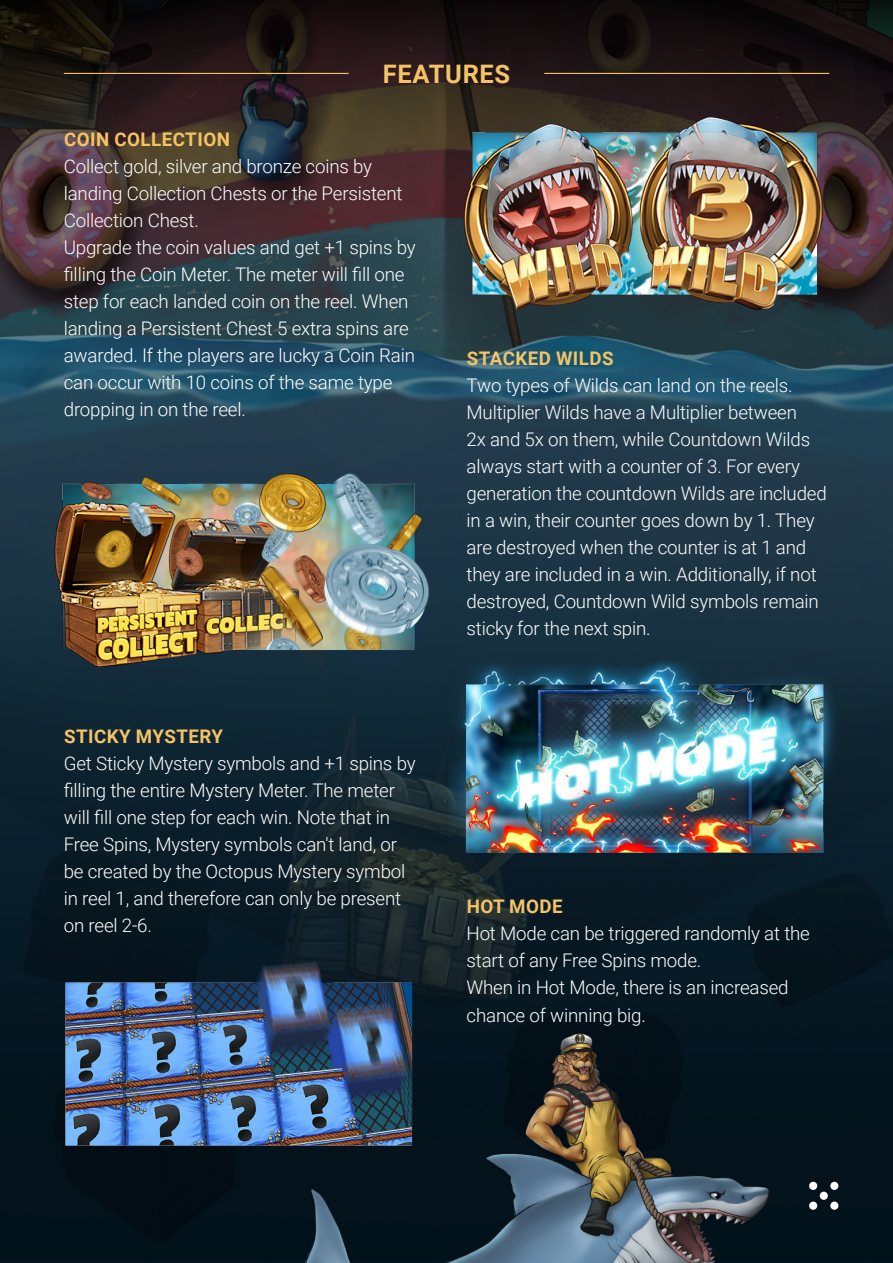
<style>
.page{position:relative;width:893px;height:1263px;background:#fff}
.page>*{position:absolute;margin:0;border:0;box-sizing:border-box;transform-origin:0 0}
.t1{font:700 25.5px "Roboto";letter-spacing:.025em;color:#f5c365}
.t2{font:300 18.75px/27px "Roboto";letter-spacing:-.01em;color:#fff}
.t3{font:700 18.75px "Roboto";letter-spacing:.025em;color:#f5c365}
</style>
<div class="page">
<img style="left:0;top:268px;width:893px;height:995px">
<div style="left:809px;top:1182px;width:8px;height:8px;background:#fff;border-radius:50%"></div>
<div style="left:830px;top:1182px;width:8px;height:8px;background:#fff;border-radius:50%"></div>
<div style="left:809px;top:1201px;width:8px;height:9px;background:#fff;border-radius:50%"></div>
<div style="left:830px;top:1201px;width:8px;height:9px;background:#fff;border-radius:50%"></div>
<div style="left:820px;top:1192px;width:8px;height:8px;background:#fff;border-radius:50%"></div>
<img style="left:46px;top:455px;width:387px;height:222px">
<img style="left:449px;top:655px;width:393px;height:226px">
<img style="left:49px;top:954px;width:380px;height:219px">
<svg style="left:0;top:0;width:893px;height:268px;background:#2e2222"></svg>
<hr style="left:64px;top:73px;width:285px;height:1px;background:#f5c365">
<hr style="left:544px;top:73px;width:285px;height:1px;background:#f5c365">
<img style="left:455px;top:104px;width:380px;height:219px">
<img style="left:268px;top:1032px;width:502px;height:231px">
<h1 class="t1" style="left:383px;top:56px;width:129px">FEATURES</h1>
<p class="t3" style="left:64px;top:126px;width:167px">COIN COLLECTION</p>
<p class="t2" style="left:64px;top:152px;width:353px">Collect gold, silver and bronze coins by landing Collection Chests or the Persistent Collection Chest.<br>Upgrade the coin values and get +1 spins by filling the Coin Meter. The meter will fill one step for each landed coin on the reel. When landing a Persistent Chest 5 extra spins are awarded. If the players are lucky a Coin Rain can occur with 10 coins of the same type dropping in on the reel.</p>
<p class="t3" style="left:64px;top:723px;width:160px">STICKY MYSTERY</p>
<p class="t2" style="left:64px;top:749px;width:353px">Get Sticky Mystery symbols and +1 spins by filling the entire Mystery Meter. The meter will fill one step for each win. Note that in Free Spins, Mystery symbols can't land, or be created by the Octopus Mystery symbol in reel 1, and therefore can only be present on reel 2-6.</p>
<p class="t3" style="left:467px;top:345px;width:148px">STACKED WILDS</p>
<p class="t2" style="left:467px;top:371px;width:362px">Two types of Wilds can land on the reels.<br>Multiplier Wilds have a Multiplier between<br>2x and 5x on them, while Countdown Wilds always start with a counter of 3. For every generation the countdown Wilds are included in a win, their counter goes down by 1. They are destroyed when the counter is at 1 and they are included in a win. Additionally, if not destroyed, Countdown Wild symbols remain sticky for the next spin.</p>
<p class="t3" style="left:467px;top:894px;width:97px">HOT MODE</p>
<p class="t2" style="left:467px;top:920px;width:345px">Hot Mode can be triggered randomly at the start of any Free Spins mode.<br>When in Hot Mode, there is an increased chance of winning big.</p>
</div>
